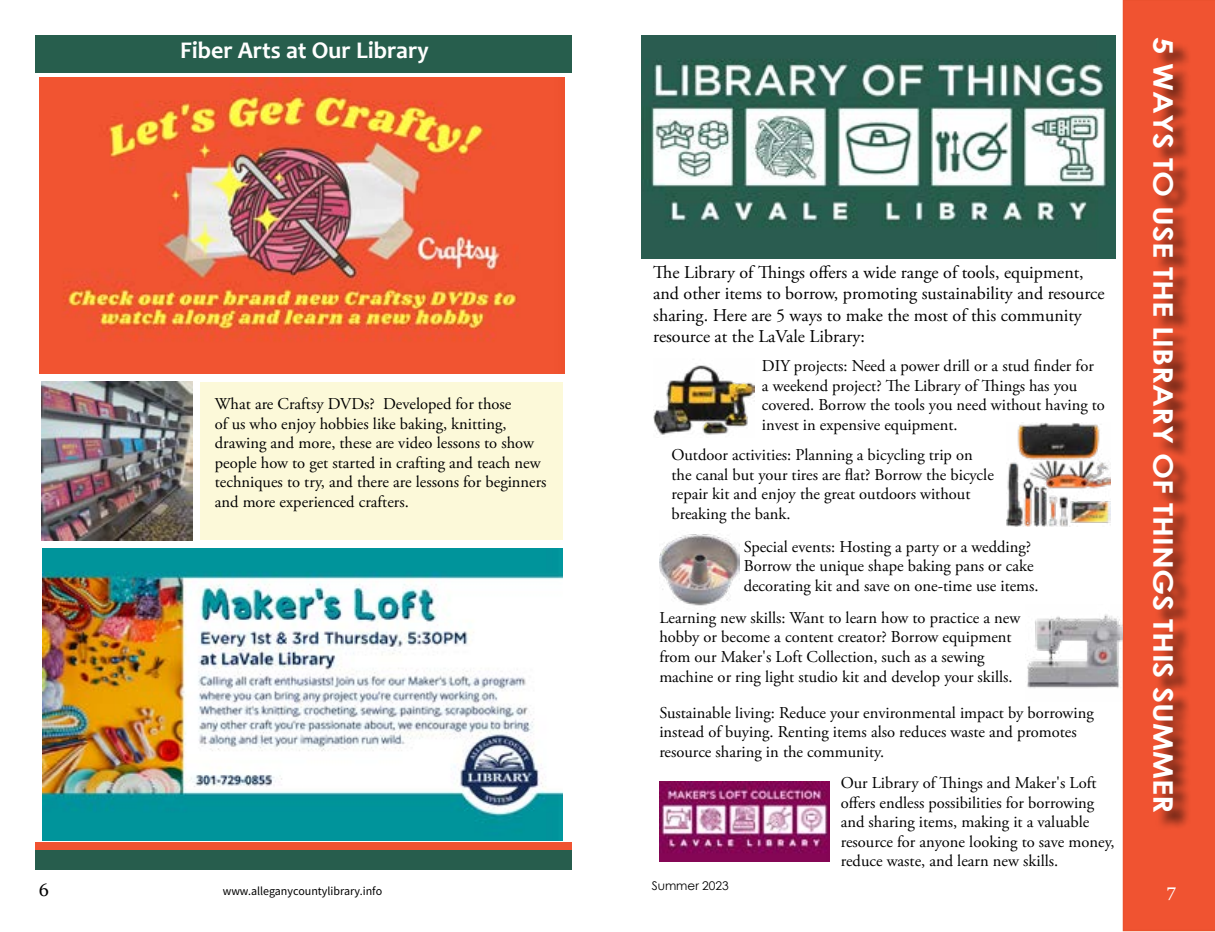
<style>
.page{position:relative;width:1215px;height:932px;background:#fff}
.page>*{position:absolute;margin:0;border:0;box-sizing:border-box;transform-origin:0 0}
.t1{font:700 27px "Century Gothic";color:#fff;scale:1.15 1}
.t2{font:700 24px "Candara";color:#fff}
.t3{font:18px/21.3px "Adobe Garamond Pro";color:#000}
.t4{font:18px "Georgia";color:#000}
.t5{font:18px "Georgia";color:#fff}
.t6{font:16.5px/19.6px "Adobe Garamond Pro";color:#000}
.t7{font:12px "Source Sans Pro";color:#000}
.t8{font:12px "Century Gothic";color:#000}
</style>
<div class="page">
<div style="left:36px;top:35px;width:536px;height:37px;background:#275e4d"></div>
<div style="left:200px;top:382px;width:363px;height:157px;background:#fcf9d9"></div>
<div style="left:1123px;top:0;width:92px;height:931px;background:#f05331"></div>
<div style="left:1155px;top:39px;width:36px;height:791px;background:#000;opacity:.61"></div>
<img style="left:641px;top:35px;width:474px;height:223px">
<img style="left:39px;top:77px;width:526px;height:296px">
<div style="left:36px;top:842px;width:536px;height:16px;background:#f05331"></div>
<img style="left:653px;top:365px;width:101px;height:70px">
<img style="left:1006px;top:423px;width:104px;height:103px">
<img style="left:659px;top:534px;width:80px;height:72px">
<img style="left:1027px;top:604px;width:96px;height:97px">
<img style="left:42px;top:382px;width:151px;height:158px">
<div style="left:36px;top:850px;width:536px;height:19px;background:#275d4d"></div>
<img style="left:43px;top:548px;width:520px;height:292px">
<img style="left:659px;top:781px;width:171px;height:80px">
<h2 class="t2" style="left:180px;top:35px;width:250px">Fiber Arts at Our Library</h2>
<p class="t6" style="left:215px;top:395px;width:333px">What are Craftsy DVDs? Developed for those<br>of us who enjoy hobbies like baking, knitting, drawing and more, these are video lessons to show people how to get started in crafting and teach new techniques to try, and there are lessons for beginners and more experienced crafters.</p>
<p class="t3" style="left:653px;top:262px;width:453px">The Library of Things offers a wide range of tools, equipment, and other items to borrow, promoting sustainability and resource sharing. Here are 5 ways to make the most of this community resource at the LaVale Library:</p>
<p class="t6" style="left:762px;top:356px;width:345px">DIY projects: Need a power drill or a stud finder for<br>a weekend project? The Library of Things has you covered. Borrow the tools you need without having to invest in expensive equipment.</p>
<p class="t6" style="left:672px;top:445px;width:324px">Outdoor activities: Planning a bicycling trip on the canal but your tires are flat? Borrow the bicycle repair kit and enjoy the great outdoors without breaking the bank.</p>
<p class="t6" style="left:744px;top:537px;width:297px">Special events: Hosting a party or a wedding?<br>Borrow the unique shape baking pans or cake decorating kit and save on one-time use items.</p>
<p class="t6" style="left:659px;top:608px;width:363px">Learning new skills: Want to learn how to practice a new hobby or become a content creator? Borrow equipment from our Maker's Loft Collection, such as a sewing machine or ring light studio kit and develop your skills.</p>
<p class="t6" style="left:659px;top:703px;width:436px">Sustainable living: Reduce your environmental impact by borrowing instead of buying. Renting items also reduces waste and promotes resource sharing in the community.</p>
<p class="t6" style="left:841px;top:773px;width:275px">Our Library of Things and Maker's Loft offers endless possibilities for borrowing and sharing items, making it a valuable resource for anyone looking to save money, reduce waste, and learn new skills.</p>
<h1 class="t1" style="left:1184px;top:37px;width:677px;rotate:90deg">5 WAYS TO USE THE LIBRARY OF THINGS THIS SUMMER</h1>
<p class="t8" style="left:652px;top:877px;width:79px">Summer 2023</p>
<p class="t4" style="left:39px;top:879px;width:12px">6</p>
<p class="t5" style="left:1167px;top:879px;width:11px">7</p>
<p class="t7" style="left:223px;top:883px;width:161px">www.alleganycountylibrary.info</p>
</div>
